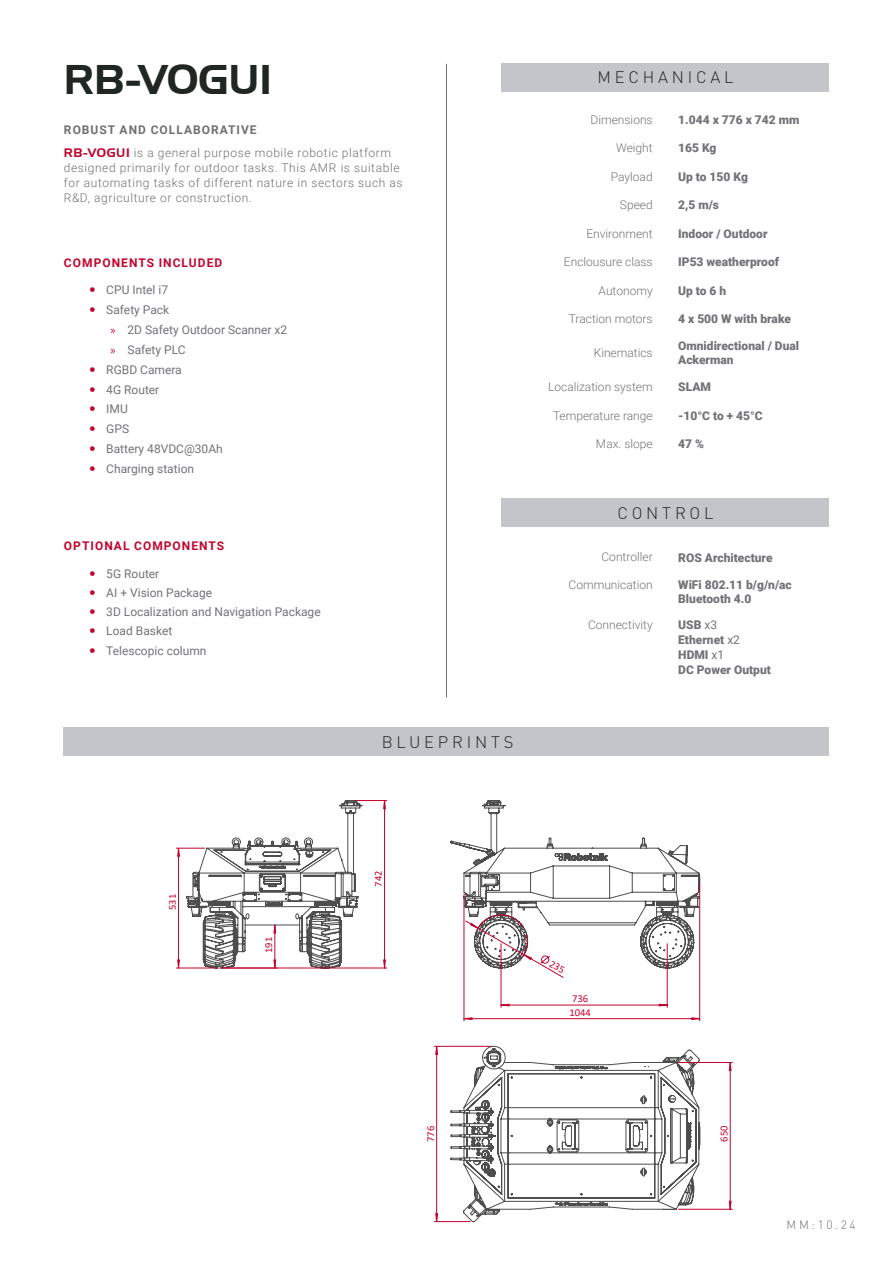
<style>
.page{position:relative;width:893px;height:1263px;background:#fff}
.page>*{position:absolute;margin:0;border:0;box-sizing:border-box;transform-origin:0 0}
.t1{font:40.35px "Handel Gothic BT";color:#202722}
.t2{font:300 16.5px "DIN Pro";letter-spacing:.23em;color:#202722}
.t3{font:900 12px/15px "Roboto";color:#737277}
.t4{font:300 12px/15px "Roboto";letter-spacing:.05em;color:#71706f}
.t5{font:12px/19.2px "Roboto";color:#737277}
.t6{font:300 12px "Roboto";color:#737277}
.t7{font:700 12px "Roboto";letter-spacing:.085em;color:#c00630}
.t8{font:300 12px "DIN Pro";color:#737277}
.t9{font:10.5px "Calibri";color:#c2032f}
.s1{font-weight:700}
.s2{font-family:"Handel Gothic BT";font-weight:400;color:#c00630}
.s3{font-family:"Myriad Pro";color:#c00630}
.s4{font-weight:400}
</style>
<div class="page">
<div style="left:501px;top:64px;width:328px;height:28px;background:#c3c5ca"></div>
<div style="left:501px;top:499px;width:328px;height:28px;background:#c3c5ca"></div>
<div style="left:64px;top:728px;width:765px;height:28px;background:#c3c5ca"></div>
<hr style="left:446px;top:64px;width:1px;height:633px;background:#737277">
<hr style="left:464px;top:894px;width:1px;height:127px;background:#c2032f">
<hr style="left:699px;top:883px;width:1px;height:138px;background:#c2032f">
<hr style="left:501px;top:944px;width:1px;height:63px;background:#c2032f">
<hr style="left:667px;top:944px;width:1px;height:63px;background:#c2032f">
<hr style="left:434px;top:1046px;width:58px;height:1px;background:#c2032f">
<hr style="left:434px;top:1221px;width:36px;height:1px;background:#c2032f">
<hr style="left:678px;top:1062px;width:54px;height:1px;background:#c2032f">
<hr style="left:678px;top:1209px;width:54px;height:1px;background:#c2032f">
<hr style="left:222px;top:968px;width:165px;height:1px;background:#c2032f">
<hr style="left:356px;top:800px;width:31px;height:1px;background:#c2032f">
<svg style="left:463px;top:1017px;width:237px;height:3px"></svg>
<svg style="left:502px;top:1004px;width:166px;height:2px"></svg>
<svg style="left:436px;top:1046px;width:295px;height:175px"></svg>
<svg style="left:176px;top:800px;width:210px;height:169px"></svg>
<svg style="left:450px;top:800px;width:250px;height:178px"></svg>
<h1 class="t1" style="left:64px;top:55px;width:210px">RB-VOGUI</h1>
<p class="t4" style="left:64px;top:118px;width:329px;line-height:23px"><span class="s1">ROBUST AND COLLABORATIVE<br></span><span class="s2">RB-VOGUI</span> is a general purpose mobile robotic platform</p>
<p class="t4" style="left:64px;top:160px;width:340px">designed primarily for outdoor tasks. This AMR is suitable for automating tasks of different nature in sectors such as<br>R&amp;D, agriculture or construction.</p>
<p class="t7" style="left:64px;top:254px;width:160px">COMPONENTS INCLUDED</p>
<p class="t5" style="left:106px;top:280px;width:63px">CPU Intel i7</p>
<p class="t5" style="left:106px;top:300px;width:64px">Safety Pack</p>
<p class="t5" style="left:111px;top:319px;width:178px"><span class="s3">»</span> 2D Safety Outdoor Scanner x2</p>
<p class="t5" style="left:111px;top:339px;width:77px"><span class="s3">»</span> Safety PLC</p>
<p class="t5" style="left:106px;top:359px;width:77px">RGBD Camera</p>
<p class="t5" style="left:106px;top:379px;width:55px">4G Router</p>
<p class="t5" style="left:106px;top:399px;width:23px">IMU</p>
<p class="t5" style="left:106px;top:419px;width:24px">GPS</p>
<p class="t5" style="left:106px;top:439px;width:118px">Battery 48VDC@30Ah</p>
<p class="t5" style="left:106px;top:459px;width:89px">Charging station</p>
<p class="t7" style="left:64px;top:538px;width:162px">OPTIONAL COMPONENTS</p>
<p class="t5" style="left:106px;top:563px;width:216px">5G Router<br>AI + Vision Package<br>3D Localization and Navigation Package<br>Load Basket<br>Telescopic column</p>
<h2 class="t2" style="left:382px;top:729px;width:133px">BLUEPRINTS</h2>
<h2 class="t2" style="left:597px;top:65px;width:138px">MECHANICAL</h2>
<p class="t6" style="left:591px;top:111px;width:64px">Dimensions</p>
<p class="t3" style="left:678px;top:111px;width:123px">1.044 x 776 x 742 mm</p>
<p class="t6" style="left:616px;top:139px;width:38px">Weight</p>
<p class="t3" style="left:678px;top:140px;width:40px">165 Kg</p>
<p class="t6" style="left:611px;top:168px;width:43px">Payload</p>
<p class="t3" style="left:678px;top:168px;width:71px">Up to 150 Kg</p>
<p class="t6" style="left:620px;top:196px;width:34px">Speed</p>
<p class="t3" style="left:678px;top:197px;width:42px">2,5 m/s</p>
<p class="t6" style="left:586px;top:225px;width:68px">Environment</p>
<p class="t3" style="left:678px;top:225px;width:91px">Indoor / Outdoor</p>
<p class="t6" style="left:564px;top:253px;width:90px">Enclousure class</p>
<p class="t3" style="left:678px;top:254px;width:102px">IP53 weatherproof</p>
<p class="t6" style="left:599px;top:282px;width:56px">Autonomy</p>
<p class="t3" style="left:678px;top:282px;width:50px">Up to 6 h</p>
<p class="t6" style="left:569px;top:310px;width:85px">Traction motors</p>
<p class="t3" style="left:678px;top:311px;width:114px">4 x 500 W with brake</p>
<p class="t6" style="left:594px;top:344px;width:60px">Kinematics</p>
<p class="t3" style="left:678px;top:339px;width:122px;line-height:13.5px">Omnidirectional / Dual<br>Ackerman</p>
<p class="t6" style="left:548px;top:378px;width:106px">Localization system</p>
<p class="t3" style="left:678px;top:379px;width:34px">SLAM</p>
<p class="t6" style="left:553px;top:407px;width:101px">Temperature range</p>
<p class="t3" style="left:678px;top:407px;width:86px">-10°C to + 45°C</p>
<p class="t6" style="left:596px;top:435px;width:58px">Max. slope</p>
<p class="t3" style="left:678px;top:436px;width:27px">47 %</p>
<h2 class="t2" style="left:617px;top:500px;width:97px">CONTROL</h2>
<p class="t6" style="left:601px;top:548px;width:53px">Controller</p>
<p class="t3" style="left:678px;top:550px;width:96px">ROS Architecture</p>
<p class="t6" style="left:569px;top:577px;width:86px">Communication</p>
<p class="t3" style="left:678px;top:578px;width:115px;line-height:13.5px">WiFi 802.11 b/g/n/ac<br>Bluetooth 4.0</p>
<p class="t6" style="left:588px;top:616px;width:66px">Connectivity</p>
<p class="t3" style="left:678px;top:617px;width:94px">USB <span class="s4">x3<br></span>Ethernet <span class="s4">x2<br></span>HDMI <span class="s4">x1<br></span>DC Power Output</p>
<p class="t9" style="left:165px;top:910px;width:18px;rotate:-90deg">531</p>
<p class="t9" style="left:261px;top:953px;width:18px;rotate:-90deg">191</p>
<p class="t9" style="left:371px;top:887px;width:18px;rotate:-90deg">742</p>
<p class="t9" style="left:572px;top:992px;width:18px">736</p>
<p class="t9" style="left:569px;top:1005px;width:23px">1044</p>
<p class="t9" style="left:423px;top:1142px;width:18px;rotate:-90deg">776</p>
<p class="t9" style="left:717px;top:1141px;width:18px;rotate:-90deg">650</p>
<p class="t8" style="left:787px;top:1215px;width:70px">MM:10.24</p>
</div>
